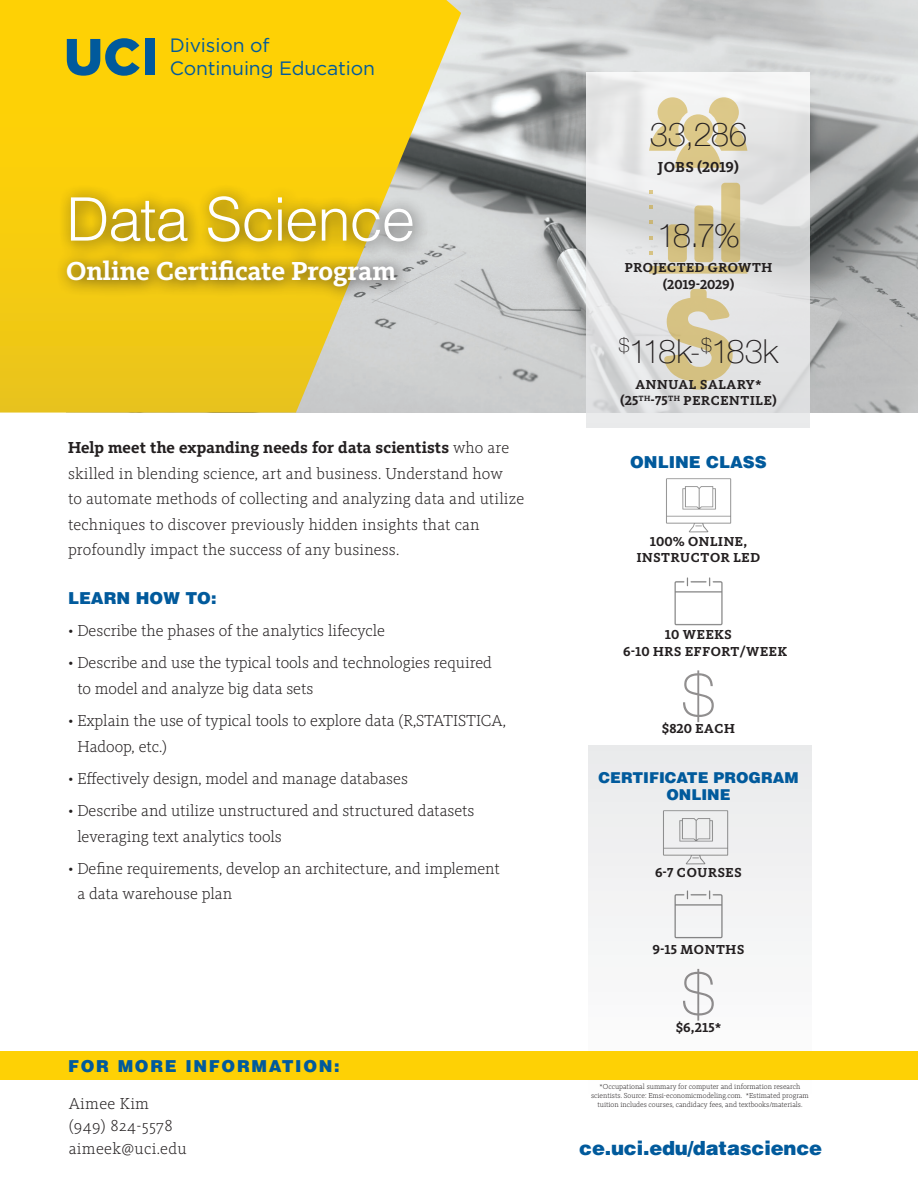
<style>
.page{position:relative;width:918px;height:1188px;background:#fff}
.page>*{position:absolute;margin:0;border:0;box-sizing:border-box;transform-origin:0 0}
.t1{font:300 60px "Helvetica";letter-spacing:-.02em;color:#fff}
.t2{font:100 58.5px "Helvetica Neue";color:#231f20}
.t3{font:100 33px "Helvetica Neue";letter-spacing:-.025em;color:#231f20}
.t4{font:100 33px "Helvetica Neue";letter-spacing:-.045em;color:#231f20}
.t5{font:700 27px "Kievit Slab OT";color:#fff}
.t6{font:900 19.5px "Helvetica";letter-spacing:-.01em;color:#015a9c}
.t7{font:19.35px/22px "Gotham";letter-spacing:-.005em;color:#015a9c}
.t8{font:300 16.5px/25.5px "Kievit Slab OT";color:#231f20}
.t9{font:300 16.5px/22.6px "Kievit Slab OT";letter-spacing:.02em;color:#231f20}
.t10{font:900 16.5px "Helvetica";color:#015a9c}
.t11{font:900 16.5px "Helvetica";letter-spacing:.1em;color:#015a9c}
.t12{font:900 15px/16.5px "Helvetica";color:#015a9c;text-align:center}
.t13{font:700 15px "Kievit Slab OT";letter-spacing:.01em;color:#231f20}
.t14{font:700 13.5px/16.5px "Kievit Slab OT";letter-spacing:.05em;color:#231f20;text-align:center}
.t15{font:300 7.5px/9px "Kievit Slab OT";color:#231f20;text-align:center}
.s1{font-weight:700}
</style>
<div class="page">
<img style="left:461px;top:0;width:457px;height:413px">
<svg style="left:0;top:0;width:461px;height:413px;background:#efcc2d"></svg>
<div style="left:588px;top:745px;width:224px;height:355px;background:#f3f4f5"></div>
<svg style="left:67px;top:38px;width:73px;height:38px;background:#789254"></svg>
<div style="left:145px;top:39px;width:10px;height:36px;background:#015a9c"></div>
<div style="left:55px;top:184px;width:374px;height:118px;background:#231f20;opacity:.86"></div>
<svg style="left:586px;top:73px;width:224px;height:355px;background:#e2e3e4"></svg>
<div style="left:0;top:1052px;width:918px;height:28px;background:#fed105"></div>
<svg style="left:649px;top:97px;width:98px;height:71px"></svg>
<div style="left:668px;top:224px;width:19px;height:38px;background:#cfbb7c;border-radius:4px"></div>
<div style="left:721px;top:183px;width:19px;height:79px;background:linear-gradient(to bottom,#dac687,#c6b374);border-radius:4px"></div>
<div style="left:694px;top:205px;width:19px;height:57px;background:#cab777;border-radius:4px"></div>
<svg style="left:649px;top:266px;width:98px;height:8px"></svg>
<svg style="left:649px;top:251px;width:4px;height:4px"></svg>
<svg style="left:649px;top:236px;width:4px;height:4px"></svg>
<svg style="left:649px;top:221px;width:4px;height:3px"></svg>
<svg style="left:649px;top:205px;width:4px;height:4px"></svg>
<svg style="left:649px;top:190px;width:4px;height:4px"></svg>
<svg style="left:664px;top:289px;width:69px;height:101px;background:#dbd1af"></svg>
<img style="left:666px;top:478px;width:66px;height:55px">
<img style="left:674px;top:890px;width:49px;height:49px">
<img style="left:674px;top:577px;width:49px;height:49px">
<img style="left:662px;top:810px;width:67px;height:55px">
<p class="t7" style="left:170px;top:34px;width:207px">Division of<br>Continuing Education</p>
<p class="t1" style="left:66px;top:182px;width:351px">Data Science</p>
<p class="t5" style="left:66px;top:255px;width:332px">Online Certificate Program</p>
<p class="t8" style="left:68px;top:435px;width:458px"><span class="s1">Help meet the expanding needs for data scientists</span> who are skilled in blending science, art and business. Understand how<br>to automate methods of collecting and analyzing data and utilize techniques to discover previously hidden insights that can profoundly impact the success of any business.</p>
<p class="t10" style="left:68px;top:587px;width:150px">LEARN HOW TO:</p>
<p class="t8" style="left:68px;top:618px;width:318px">• Describe the phases of the analytics lifecycle</p>
<p class="t8" style="left:77px;top:650px;width:416px;text-indent:-9px">• Describe and use the typical tools and technologies required to model and analyze big data sets</p>
<p class="t8" style="left:77px;top:708px;width:430px;text-indent:-9px">• Explain the use of typical tools to explore data (R,STATISTICA,<br>Hadoop, etc.)</p>
<p class="t8" style="left:68px;top:766px;width:341px">• Effectively design, model and manage databases</p>
<p class="t8" style="left:77px;top:798px;width:399px;text-indent:-9px">• Describe and utilize unstructured and structured datasets leveraging text analytics tools</p>
<p class="t8" style="left:77px;top:856px;width:424px;text-indent:-9px">• Define requirements, develop an architecture, and implement a data warehouse plan</p>
<p class="t11" style="left:68px;top:1056px;width:273px">FOR MORE INFORMATION:</p>
<p class="t9" style="left:69px;top:1092px;width:120px">Aimee Kim (949) 824-5578 aimeek@uci.edu</p>
<p class="t3" style="left:650px;top:110px;width:99px">33,286</p>
<p class="t13" style="left:658px;top:158px;width:82px">JOBS (2019)</p>
<p class="t3" style="left:657px;top:210px;width:84px">18.7%</p>
<p class="t14" style="left:625px;top:259px;width:149px">PROJECTED GROWTH (2019-2029)</p>
<p class="t4" style="left:619px;top:326px;width:161px"><sup>$</sup>118k-<sup>$</sup>183k</p>
<p class="t14" style="left:636px;top:376px;width:128px">ANNUAL SALARY*</p>
<p class="t14" style="left:620px;top:392px;width:158px">(25<sup>TH</sup>-75<sup>TH</sup> PERCENTILE)</p>
<p class="t10" style="left:630px;top:452px;width:138px">ONLINE CLASS</p>
<p class="t14" style="left:637px;top:533px;width:125px">100% ONLINE,<br>INSTRUCTOR LED</p>
<p class="t14" style="left:623px;top:626px;width:166px;text-align:left;text-indent:42px">10 WEEKS<br>6-10 HRS EFFORT/WEEK</p>
<h2 class="t2" style="left:682px;top:651px;width:34px">$</h2>
<p class="t14" style="left:662px;top:720px;width:75px">$820 EACH</p>
<p class="t12" style="left:599px;top:769px;width:202px">CERTIFICATE PROGRAM<br>ONLINE</p>
<p class="t14" style="left:655px;top:864px;width:88px">6-7 COURSES</p>
<p class="t14" style="left:652px;top:941px;width:93px">9-15 MONTHS</p>
<h2 class="t2" style="left:682px;top:949px;width:34px">$</h2>
<p class="t14" style="left:676px;top:1019px;width:47px">$6,215*</p>
<p class="t15" style="left:591px;top:1083px;width:219px">*Occupational summary for computer and information research scientists. Source: Emsi-economicmodeling.com. *Estimated program tuition includes courses, candidacy fees, and textbooks/materials.</p>
<p class="t6" style="left:579px;top:1135px;width:244px">ce.uci.edu/datascience</p>
</div>
